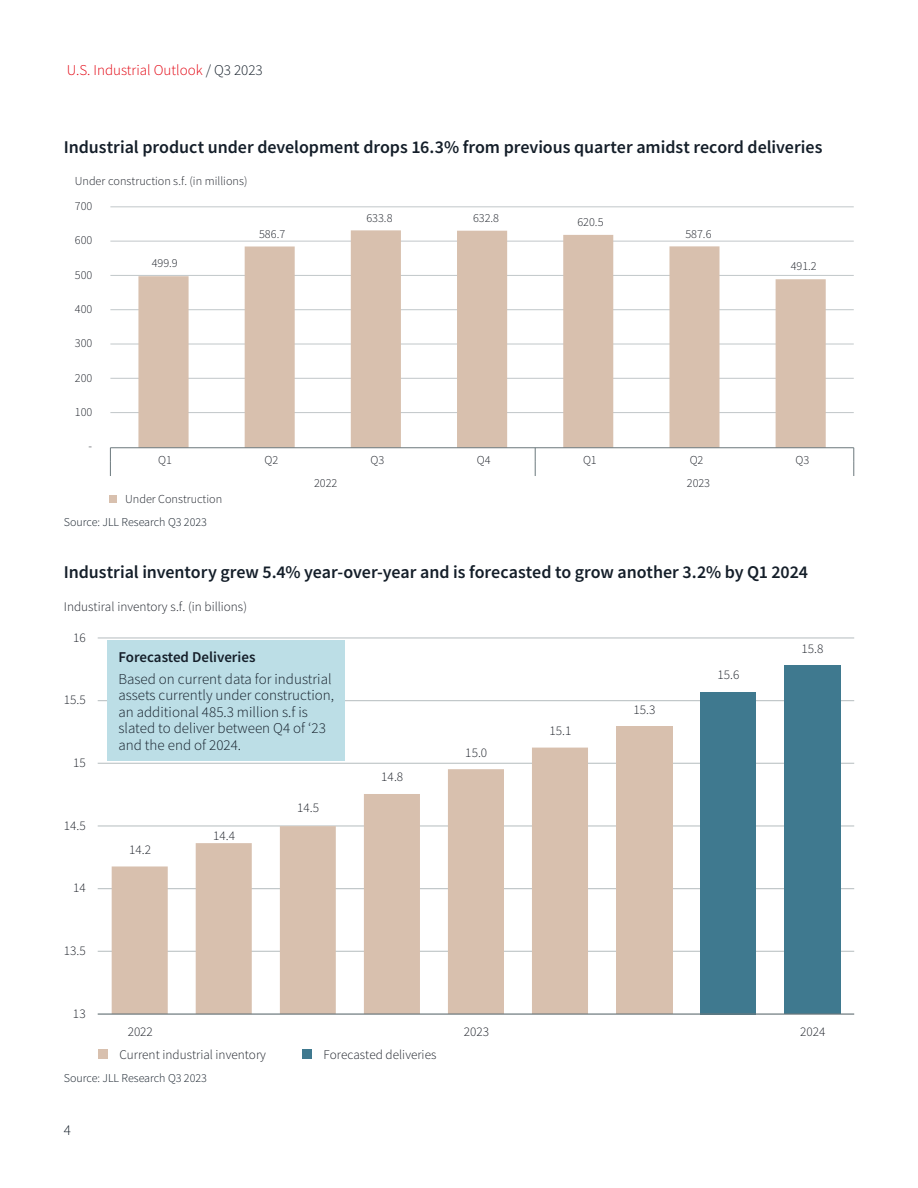
<style>
.page{position:relative;width:918px;height:1188px;background:#fff}
.page>*{position:absolute;margin:0;border:0;box-sizing:border-box;transform-origin:0 0}
.t1{font:600 18px "Source Sans Pro";letter-spacing:-.005em;color:#141e29}
.t2{font:300 15px/16.5px "Source Sans Pro";color:#141e29}
.t3{font:300 15px "Source Sans Pro";color:#e30613}
.t4{font:600 15px "Source Sans Pro";color:#141e29}
.t5{font:300 13.2px "Source Sans Pro";color:#1f232b}
.t6{font:300 12.15px "Source Sans Pro";color:#1f232b}
.t7{font:300 12px "Source Sans Pro";color:#141e29}
.s1{color:#141e29}
</style>
<div class="page">
<hr style="left:110px;top:412px;width:744px;height:1px;background:#c1c7c9">
<hr style="left:110px;top:378px;width:744px;height:1px;background:#c1c7c9">
<hr style="left:110px;top:344px;width:744px;height:1px;background:#c1c7c9">
<hr style="left:110px;top:309px;width:744px;height:1px;background:#c1c7c9">
<hr style="left:110px;top:275px;width:744px;height:1px;background:#c1c7c9">
<hr style="left:110px;top:241px;width:744px;height:1px;background:#c1c7c9">
<hr style="left:110px;top:206px;width:744px;height:1px;background:#c1c7c9">
<svg style="left:138px;top:230px;width:688px;height:217px"></svg>
<hr style="left:110px;top:447px;width:744px;height:1px;background:#6b787c">
<svg style="left:853px;top:448px;width:1px;height:28px"></svg>
<svg style="left:535px;top:448px;width:1px;height:28px"></svg>
<svg style="left:110px;top:448px;width:1px;height:28px"></svg>
<div style="left:110px;top:496px;width:7px;height:7px;background:#d8c0ae"></div>
<hr style="left:98px;top:951px;width:756px;height:1px;background:#c1c7c9">
<hr style="left:98px;top:888px;width:756px;height:1px;background:#c1c7c9">
<hr style="left:98px;top:825px;width:756px;height:2px;background:#c1c7c9">
<hr style="left:98px;top:763px;width:756px;height:1px;background:#c1c7c9">
<hr style="left:98px;top:700px;width:756px;height:1px;background:#c1c7c9">
<hr style="left:98px;top:637px;width:756px;height:2px;background:#c1c7c9">
<div style="left:616px;top:727px;width:56px;height:287px;background:#d8c0ae"></div>
<div style="left:700px;top:692px;width:56px;height:322px;background:#3f798f"></div>
<div style="left:784px;top:666px;width:56px;height:348px;background:#3f798f"></div>
<svg style="left:112px;top:748px;width:476px;height:265px;fill:#d8c0ae"></svg>
<hr style="left:98px;top:1013px;width:756px;height:2px;background:#6b787c">
<div style="left:98px;top:1050px;width:9px;height:9px;background:#d8c0ae"></div>
<div style="left:302px;top:1050px;width:10px;height:9px;background:#3f798f"></div>
<div style="left:108px;top:640px;width:237px;height:121px;background:#bcdee6"></div>
<p class="t3" style="left:67px;top:61px;width:198px">U.S. Industrial Outlook <span class="s1">/ Q3 2023</span></p>
<p class="t1" style="left:64px;top:136px;width:760px">Industrial product under development drops 16.3% from previous quarter amidst record deliveries</p>
<p class="t6" style="left:75px;top:173px;width:174px">Under construction s.f. (in millions)</p>
<p class="t6" style="left:75px;top:199px;width:19px">700</p>
<p class="t6" style="left:75px;top:233px;width:19px">600</p>
<p class="t6" style="left:75px;top:267px;width:19px">500</p>
<p class="t6" style="left:75px;top:302px;width:19px">400</p>
<p class="t6" style="left:75px;top:336px;width:19px">300</p>
<p class="t6" style="left:75px;top:370px;width:19px">200</p>
<p class="t6" style="left:75px;top:404px;width:19px">100</p>
<p class="t6" style="left:89px;top:439px;width:5px">-</p>
<p class="t6" style="left:259px;top:226px;width:28px">586.7</p>
<p class="t6" style="left:366px;top:210px;width:28px">633.8</p>
<p class="t6" style="left:473px;top:210px;width:28px">632.8</p>
<p class="t6" style="left:577px;top:215px;width:28px">620.5</p>
<p class="t6" style="left:685px;top:226px;width:28px">587.6</p>
<p class="t6" style="left:152px;top:256px;width:28px">499.9</p>
<p class="t6" style="left:791px;top:259px;width:28px">491.2</p>
<p class="t6" style="left:158px;top:452px;width:15px">Q1</p>
<p class="t6" style="left:264px;top:452px;width:15px">Q2</p>
<p class="t6" style="left:371px;top:452px;width:15px">Q3</p>
<p class="t6" style="left:477px;top:452px;width:15px">Q4</p>
<p class="t6" style="left:583px;top:452px;width:15px">Q1</p>
<p class="t6" style="left:690px;top:452px;width:15px">Q2</p>
<p class="t6" style="left:795px;top:452px;width:15px">Q3</p>
<p class="t6" style="left:314px;top:475px;width:25px">2022</p>
<p class="t6" style="left:687px;top:475px;width:25px">2023</p>
<p class="t6" style="left:125px;top:491px;width:99px">Under Construction</p>
<p class="t7" style="left:64px;top:515px;width:145px">Source: JLL Research Q3 2023</p>
<p class="t1" style="left:64px;top:560px;width:746px">Industrial inventory grew 5.4% year-over-year and is forecasted to grow another 3.2% by Q1 2024</p>
<p class="t5" style="left:64px;top:598px;width:185px">Industiral inventory s.f. (in billions)</p>
<p class="t5" style="left:73px;top:629px;width:14px">16</p>
<p class="t5" style="left:64px;top:692px;width:23px">15.5</p>
<p class="t5" style="left:73px;top:754px;width:14px">15</p>
<p class="t5" style="left:64px;top:817px;width:23px">14.5</p>
<p class="t5" style="left:73px;top:880px;width:14px">14</p>
<p class="t5" style="left:64px;top:942px;width:23px">13.5</p>
<p class="t5" style="left:73px;top:1005px;width:14px">13</p>
<p class="t4" style="left:118px;top:647px;width:139px">Forecasted Deliveries</p>
<p class="t2" style="left:118px;top:671px;width:217px">Based on current data for industrial assets currently under construction, an additional 485.3 million s.f is slated to deliver between Q4 of ‘23 and the end of 2024.</p>
<p class="t5" style="left:129px;top:841px;width:23px">14.2</p>
<p class="t5" style="left:213px;top:827px;width:23px">14.4</p>
<p class="t5" style="left:297px;top:800px;width:23px">14.5</p>
<p class="t5" style="left:381px;top:769px;width:23px">14.8</p>
<p class="t5" style="left:465px;top:744px;width:23px">15.0</p>
<p class="t5" style="left:549px;top:723px;width:23px">15.1</p>
<p class="t5" style="left:633px;top:701px;width:23px">15.3</p>
<p class="t5" style="left:717px;top:667px;width:23px">15.6</p>
<p class="t5" style="left:802px;top:641px;width:23px">15.8</p>
<p class="t5" style="left:128px;top:1024px;width:27px">2022</p>
<p class="t5" style="left:464px;top:1024px;width:27px">2023</p>
<p class="t5" style="left:800px;top:1024px;width:27px">2024</p>
<p class="t5" style="left:119px;top:1047px;width:148px">Current industrial inventory</p>
<p class="t5" style="left:324px;top:1047px;width:114px">Forecasted deliveries</p>
<p class="t7" style="left:64px;top:1070px;width:145px">Source: JLL Research Q3 2023</p>
<p class="t2" style="left:64px;top:1122px;width:9px">4</p>
</div>
